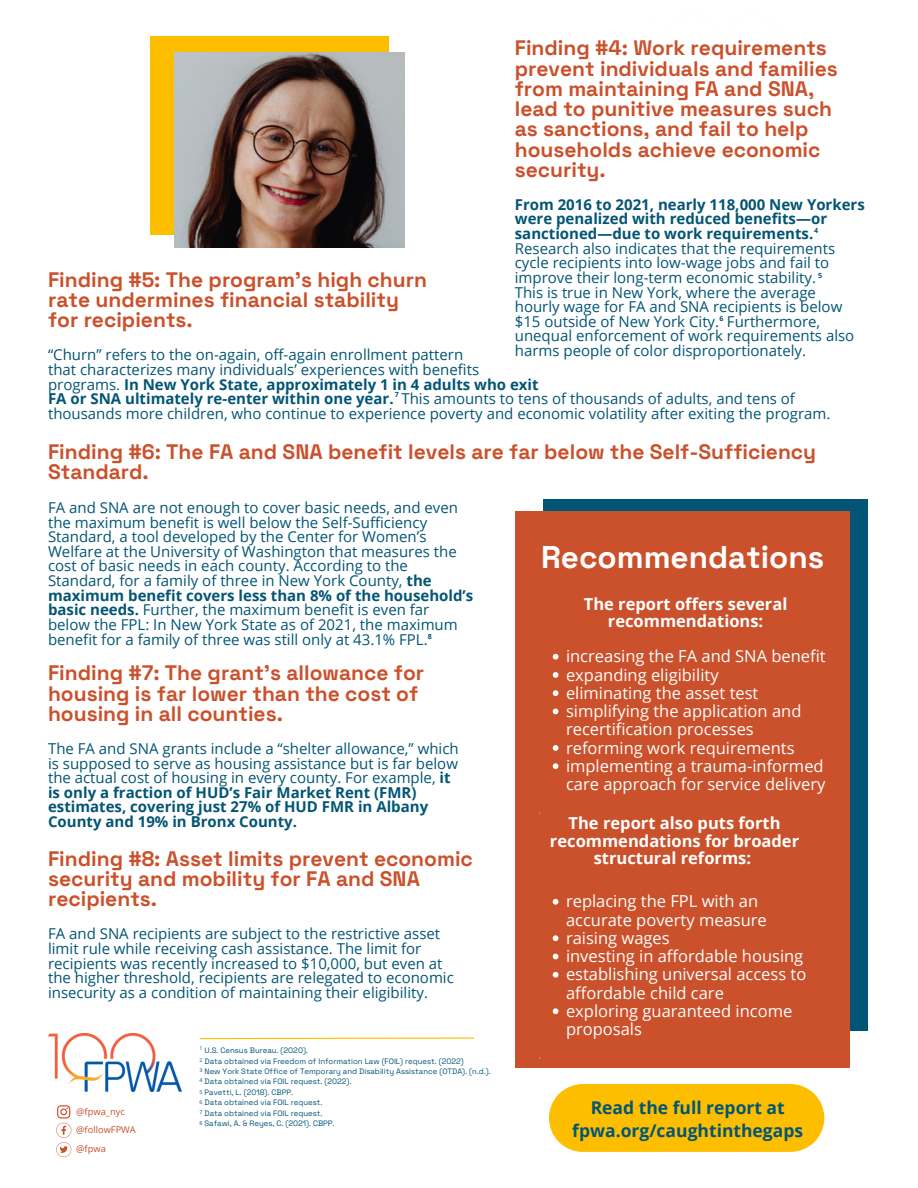
<style>
.page{position:relative;width:918px;height:1188px;background:#fff}
.page>*{position:absolute;margin:0;border:0;box-sizing:border-box;transform-origin:0 0}
.t1{font:700 31.5px "Space Grotesk";color:#fff}
.t2{font:700 21px/20.2px "Space Grotesk";color:#ca512b}
.t3{font:700 17.55px/22.5px "Open Sans";color:#035575;text-align:center}
.t4{font:16.5px/18.3px "Open Sans";color:#fff}
.t5{font:700 16.5px/17.2px "Open Sans";color:#fff;text-align:center}
.t6{font:15px/14.7px "Open Sans";color:#035575}
.t7{font:700 15px/14.7px "Open Sans";color:#035575}
.t8{font:9.3px/18.5px "Open Sans";color:#ca512b}
.t9{font:7.8px/10.4px "Space Grotesk";color:#035575}
.t10{font:700 7.05px "Open Sans";color:#035575}
.t11{font:5.25px/10.2px "Open Sans";color:#035575;text-align:justify}
.s1{font-weight:700}
</style>
<div class="page">
<div style="left:543px;top:499px;width:324px;height:532px;background:#035575"></div>
<div style="left:515px;top:511px;width:334px;height:556px;background:#ca512b"></div>
<svg style="left:199px;top:1037px;width:276px;height:3px"></svg>
<img style="left:48px;top:1034px;width:134px;height:57px">
<svg style="left:56px;top:1105px;width:15px;height:52px"></svg>
<div style="left:151px;top:36px;width:238px;height:198px;background:#febe00"></div>
<img style="left:174px;top:52px;width:231px;height:196px">
<div style="left:549px;top:1084px;width:275px;height:68px;background:#febe00"></div>
<svg style="left:553px;top:654px;width:5px;height:6px"></svg>
<svg style="left:553px;top:672px;width:5px;height:6px"></svg>
<svg style="left:553px;top:690px;width:5px;height:6px"></svg>
<svg style="left:553px;top:709px;width:5px;height:5px"></svg>
<svg style="left:553px;top:745px;width:5px;height:6px"></svg>
<svg style="left:553px;top:763px;width:5px;height:6px"></svg>
<svg style="left:553px;top:899px;width:5px;height:6px"></svg>
<svg style="left:553px;top:935px;width:5px;height:6px"></svg>
<svg style="left:553px;top:954px;width:5px;height:5px"></svg>
<svg style="left:553px;top:972px;width:5px;height:6px"></svg>
<svg style="left:553px;top:1008px;width:5px;height:6px"></svg>
<h2 class="t2" style="left:515px;top:38px;width:325px">Finding #4: Work requirements prevent individuals and families from maintaining FA and SNA, lead to punitive measures such as sanctions, and fail to help households achieve economic security.</h2>
<p class="t7" style="left:515px;top:197px;width:352px">From 2016 to 2021, nearly 118,000 New Yorkers were penalized with reduced benefits—or sanctioned—due to work requirements.</p>
<p class="t6" style="left:515px;top:241px;width:341px">Research also indicates that the requirements cycle recipients into low-wage jobs and fail to improve their long-term economic stability.<br>This is true in New York, where the average hourly wage for FA and SNA recipients is below $15 outside of New York City. Furthermore, unequal enforcement of work requirements also harms people of color disproportionately.</p>
<p class="t10" style="left:814px;top:226px;width:6px">4</p>
<h2 class="t2" style="left:48px;top:269px;width:380px">Finding #5: The program’s high churn rate undermines financial stability for recipients.</h2>
<p class="t10" style="left:818px;top:271px;width:6px">5</p>
<p class="t10" style="left:719px;top:314px;width:6px">6</p>
<p class="t6" style="left:48px;top:347px;width:784px">“Churn” refers to the on-again, off-again enrollment pattern<br>that characterizes many individuals’ experiences with benefits<br>programs. <span class="s1">In New York State, approximately 1 in 4 adults who exit<br>FA or SNA ultimately re-enter within one year.</span> This amounts to tens of thousands of adults, and tens of thousands more children, who continue to experience poverty and economic volatility after exiting the program.</p>
<p class="t10" style="left:395px;top:390px;width:6px">7</p>
<h2 class="t2" style="left:48px;top:441px;width:770px">Finding #6: The FA and SNA benefit levels are far below the Self-Sufficiency<br>Standard.</h2>
<p class="t6" style="left:48px;top:500px;width:427px">FA and SNA are not enough to cover basic needs, and even the maximum benefit is well below the Self-Sufficiency Standard, a tool developed by the Center for Women’s Welfare at the University of Washington that measures the cost of basic needs in each county. According to the Standard, for a family of three in New York County, <span class="s1">the maximum benefit covers less than 8% of the household’s basic needs.</span> Further, the maximum benefit is even far below the FPL: In New York State as of 2021, the maximum benefit for a family of three was still only at 43.1% FPL.</p>
<p class="t10" style="left:428px;top:631px;width:6px">8</p>
<h2 class="t2" style="left:48px;top:663px;width:378px">Finding #7: The grant’s allowance for housing is far lower than the cost of housing in all counties.</h2>
<p class="t6" style="left:48px;top:741px;width:412px">The FA and SNA grants include a “shelter allowance,” which is supposed to serve as housing assistance but is far below the actual cost of housing in every county. For example, <span class="s1">it is only a fraction of HUD’s Fair Market Rent (FMR) estimates, covering just 27% of HUD FMR in Albany County and 19% in Bronx County.</span></p>
<h2 class="t2" style="left:48px;top:848px;width:426px">Finding #8: Asset limits prevent economic security and mobility for FA and SNA recipients.</h2>
<p class="t6" style="left:48px;top:926px;width:407px">FA and SNA recipients are subject to the restrictive asset limit rule while receiving cash assistance. The limit for recipients was recently increased to $10,000, but even at the higher threshold, recipients are relegated to economic insecurity as a condition of maintaining their eligibility.</p>
<p class="t8" style="left:76px;top:1102px;width:61px">@fpwa_nyc @followFPWA @fpwa</p>
<p class="t11" style="left:200px;top:1043px;width:5px;line-height:11.1px">1<br>2<br>3</p>
<p class="t11" style="left:200px;top:1075px;width:5px">4</p>
<p class="t9" style="left:205px;top:1045px;width:288px">U.S. Census Bureau. (2020).<br>Data obtained via Freedom of Information Law (FOIL) request. (2022)<br>New York State Office of Temporary and Disability Assistance (OTDA). (n.d.).<br>Data obtained via FOIL request. (2022).<br>Pavetti, L. (2018). CBPP.<br>Data obtained via FOIL request.<br>Data obtained via FOIL request.<br>Safawi, A. &amp; Reyes, C. (2021). CBPP.</p>
<p class="t11" style="left:200px;top:1087px;width:5px">5<br>6<br>7<br>8</p>
<h1 class="t1" style="left:541px;top:537px;width:285px">Recommendations</h1>
<p class="t5" style="left:584px;top:595px;width:205px">The report offers several recommendations:</p>
<p class="t4" style="left:566px;top:647px;width:261px">increasing the FA and SNA benefit expanding eligibility<br>eliminating the asset test simplifying the application and recertification processes reforming work requirements implementing a trauma-informed care approach for service delivery</p>
<p class="t5" style="left:550px;top:814px;width:251px">The report also puts forth recommendations for broader structural reforms:</p>
<p class="t4" style="left:566px;top:892px;width:242px">replacing the FPL with an accurate poverty measure raising wages<br>investing in affordable housing establishing universal access to affordable child care<br>exploring guaranteed income proposals</p>
<p class="t3" style="left:572px;top:1096px;width:232px">Read the full report at fpwa.org/caughtinthegaps</p>
</div>
